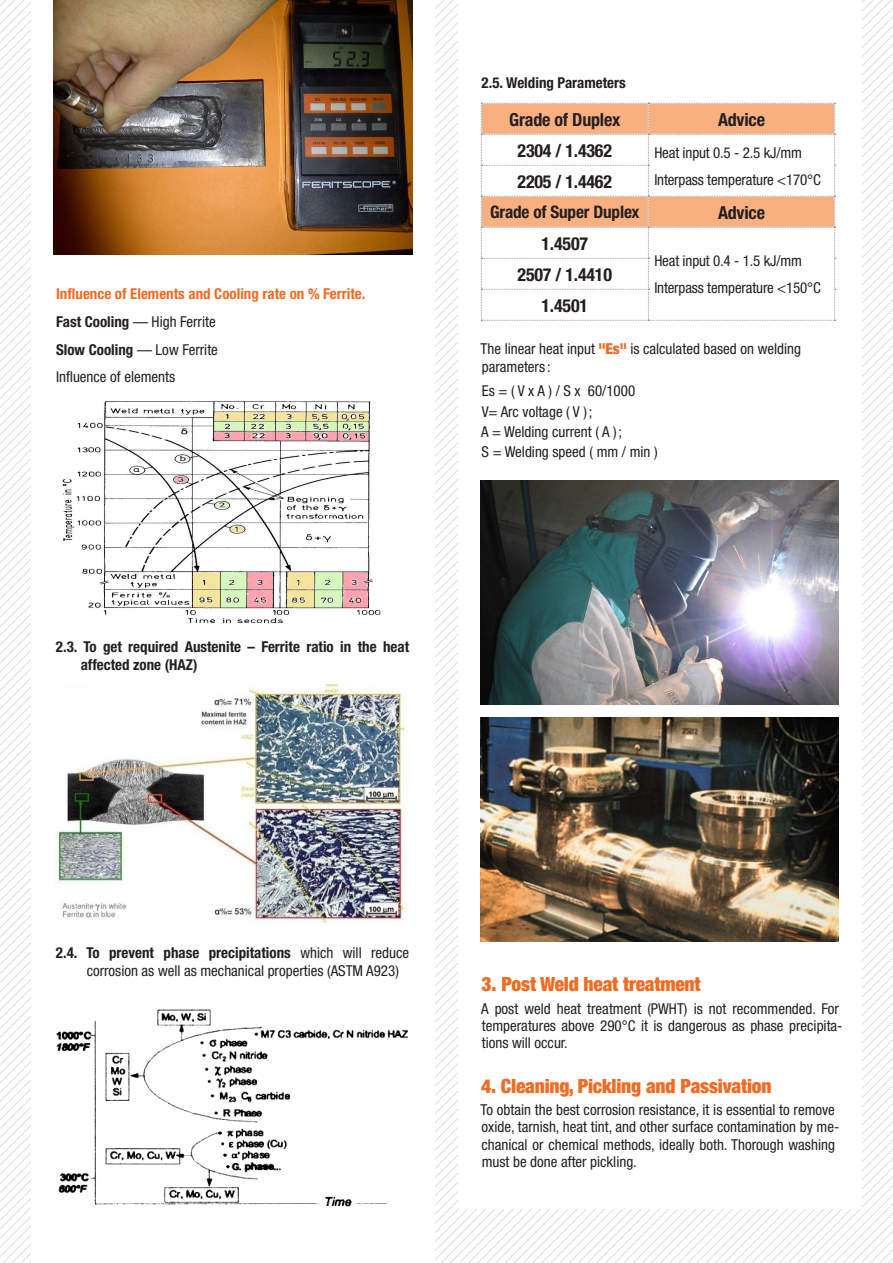
<style>
.page{position:relative;width:893px;height:1263px;background:#fff}
.page>*{position:absolute;margin:0;border:0;box-sizing:border-box;transform-origin:0 0}
.t1{font:900 condensed 19.5px "Helvetica Neue";letter-spacing:-.01em;color:#f36a21}
.t2{font:700 condensed 18px "Helvetica Neue";letter-spacing:-.01em;color:#231f20}
.t3{font:700 condensed 17.25px "Helvetica Neue";letter-spacing:-.01em;color:#231f20}
.t4{font:condensed 15px/17.2px "Helvetica Neue";color:#231f20}
.t5{font:700 condensed 15px/18px "Helvetica Neue";color:#231f20}
.t6{font:700 condensed 15px "Helvetica Neue";color:#f36a21}
.s1{font-weight:700}
.s2{font-weight:400}
.s3{font-weight:900;color:#f36a21}
</style>
<div class="page">
<img style="left:0;top:0;width:893px;height:1263px">
<p class="t6" style="left:56px;top:285px;width:311px">Influence of Elements and Cooling rate on % Ferrite.</p>
<p class="t4" style="left:56px;top:313px;width:161px"><span class="s1">Fast Cooling</span> — High Ferrite</p>
<p class="t5" style="left:56px;top:340px;width:163px">Slow Cooling <span class="s2">— Low Ferrite</span></p>
<p class="t4" style="left:56px;top:368px;width:121px">Influence of elements</p>
<p class="t5" style="left:482px;top:74px;width:146px">2.5. Welding Parameters</p>
<p class="t2" style="left:509px;top:108px;width:113px">Grade of Duplex</p>
<p class="t2" style="left:718px;top:108px;width:49px">Advice</p>
<p class="t2" style="left:517px;top:139px;width:96px">2304 / 1.4362</p>
<p class="t4" style="left:654px;top:144px;width:149px">Heat input 0.5 - 2.5 kJ/mm</p>
<p class="t2" style="left:517px;top:170px;width:96px">2205 / 1.4462</p>
<p class="t4" style="left:654px;top:171px;width:168px">Interpass temperature &lt;170°C</p>
<p class="t3" style="left:490px;top:202px;width:151px">Grade of Super Duplex</p>
<p class="t2" style="left:718px;top:201px;width:49px">Advice</p>
<p class="t2" style="left:541px;top:232px;width:48px">1.4507</p>
<p class="t4" style="left:654px;top:252px;width:149px">Heat input 0.4 - 1.5 kJ/mm</p>
<p class="t4" style="left:654px;top:279px;width:168px">Interpass temperature &lt;150°C</p>
<p class="t2" style="left:517px;top:263px;width:96px">2507 / 1.4410</p>
<p class="t2" style="left:541px;top:294px;width:48px">1.4501</p>
<p class="t4" style="left:481px;top:340px;width:322px">The linear heat input <span class="s3">"Es"</span> is calculated based on welding parameters :</p>
<p class="t4" style="left:482px;top:382px;width:155px">Es = ( V x A ) / S x 60/1000</p>
<p class="t4" style="left:482px;top:403px;width:112px">V= Arc voltage ( V ) ;</p>
<p class="t4" style="left:481px;top:423px;width:143px">A = Welding current ( A ) ;</p>
<p class="t4" style="left:482px;top:443px;width:178px">S = Welding speed ( mm / min )</p>
<p class="t5" style="left:81px;top:637px;width:330px;text-indent:-25px">2.3. To get required Austenite – Ferrite ratio in the heat affected zone (HAZ)</p>
<p class="t4" style="left:87px;top:943px;width:324px;line-height:18px;text-indent:-31px"><span class="s1">2.4. To prevent phase precipitations</span> which will reduce corrosion as well as mechanical properties (ASTM A923)</p>
<p class="t1" style="left:482px;top:972px;width:220px">3. Post Weld heat treatment</p>
<p class="t4" style="left:481px;top:999px;width:363px">A post weld heat treatment (PWHT) is not recommended. For temperatures above 290°C it is dangerous as phase precipita&shy;tions will occur.</p>
<p class="t1" style="left:481px;top:1074px;width:292px">4. Cleaning, Pickling and Passivation</p>
<p class="t4" style="left:481px;top:1101px;width:360px">To obtain the best corrosion resistance, it is essential to remove oxide, tarnish, heat tint, and other surface contamination by me&shy;chanical or chemical methods, ideally both. Thorough washing must be done after pickling.</p>
</div>
